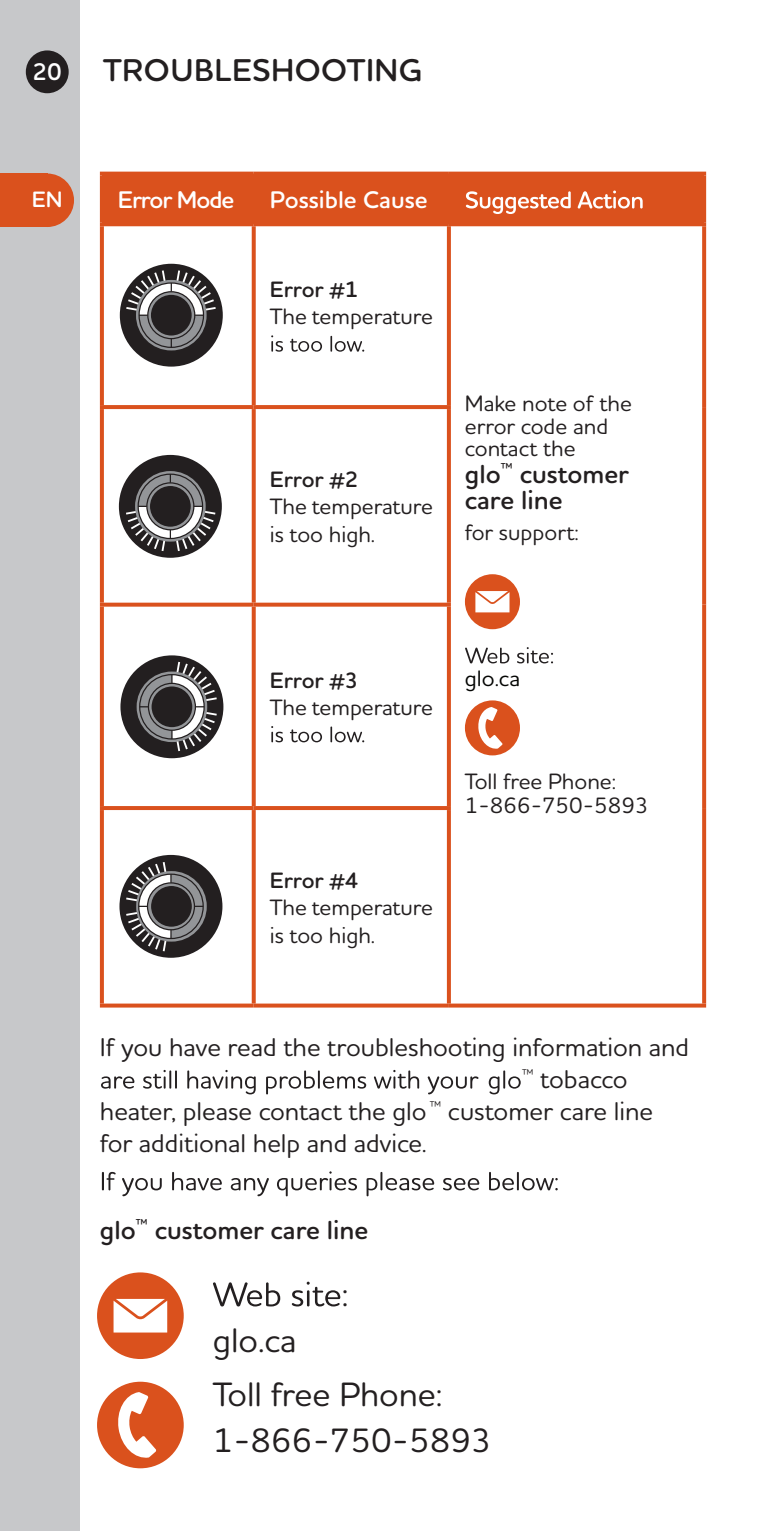
<style>
.page{position:relative;width:772px;height:1531px;background:#fff}
.page>*{position:absolute;margin:0;border:0;box-sizing:border-box;transform-origin:0 0}
.t1{font:500 34.4px/53.6px "Houschka Rounded";color:#231f20}
.t2{font:600 32px "Houschka Rounded";letter-spacing:.015em;color:#231f20}
.t3{font:600 26.4px/26.4px "Houschka Rounded";color:#231f20}
.t4{font:500 26px "Houschka Rounded";color:#231f20}
.t5{font:600 24.4px "Houschka Rounded";color:#fff}
.t6{font:600 24.4px "Houschka Rounded";letter-spacing:-.04em;color:#fff}
.t7{font:500 22.8px/22.8px "Houschka Rounded";color:#231f20}
.t8{font:600 22.8px "Houschka Rounded";color:#231f20}
.t9{font:500 22.8px "Houschka Rounded";color:#040503}
.t10{font:600 22.8px "Houschka Rounded";color:#fff}
</style>
<div class="page">
<hr style="left:100px;top:172px;width:153px;height:4px;background:#da511d">
<hr style="left:100px;top:176px;width:4px;height:46px;background:#da511d">
<hr style="left:253px;top:172px;width:195px;height:4px;background:#da511d">
<hr style="left:448px;top:172px;width:257px;height:4px;background:#da511d">
<hr style="left:701px;top:176px;width:4px;height:46px;background:#da511d">
<hr style="left:100px;top:222px;width:153px;height:4px;background:#da511d">
<svg style="left:100px;top:226px;width:4px;height:179px"></svg>
<hr style="left:253px;top:222px;width:195px;height:4px;background:#da511d">
<svg style="left:251px;top:226px;width:4px;height:179px"></svg>
<hr style="left:448px;top:222px;width:257px;height:4px;background:#da511d">
<svg style="left:446px;top:226px;width:4px;height:179px"></svg>
<svg style="left:701px;top:226px;width:4px;height:181px"></svg>
<svg style="left:100px;top:405px;width:153px;height:4px"></svg>
<svg style="left:100px;top:409px;width:4px;height:194px"></svg>
<svg style="left:253px;top:405px;width:197px;height:4px"></svg>
<svg style="left:251px;top:409px;width:4px;height:194px"></svg>
<svg style="left:446px;top:409px;width:4px;height:194px"></svg>
<svg style="left:702px;top:407px;width:3px;height:198px"></svg>
<svg style="left:100px;top:603px;width:153px;height:4px"></svg>
<svg style="left:100px;top:607px;width:4px;height:199px"></svg>
<svg style="left:253px;top:603px;width:197px;height:4px"></svg>
<svg style="left:251px;top:607px;width:4px;height:199px"></svg>
<svg style="left:446px;top:607px;width:4px;height:199px"></svg>
<svg style="left:702px;top:605px;width:3px;height:203px"></svg>
<hr style="left:100px;top:806px;width:153px;height:4px;background:#da511d">
<svg style="left:100px;top:810px;width:4px;height:193px"></svg>
<hr style="left:253px;top:806px;width:197px;height:4px;background:#da511d">
<svg style="left:251px;top:810px;width:4px;height:193px"></svg>
<svg style="left:446px;top:810px;width:4px;height:193px"></svg>
<svg style="left:702px;top:808px;width:3px;height:195px"></svg>
<svg style="left:100px;top:1003px;width:153px;height:4px"></svg>
<svg style="left:253px;top:1003px;width:195px;height:4px"></svg>
<svg style="left:448px;top:1003px;width:257px;height:4px"></svg>
<div style="left:104px;top:176px;width:597px;height:46px;background:#da511d"></div>
<div style="left:120px;top:264px;width:103px;height:103px;background:#231f20;border-radius:50%"></div>
<svg style="left:124px;top:268px;width:93px;height:82px"></svg>
<svg style="left:271px;top:335px;width:93px;height:17px"></svg>
<div style="left:464px;top:574px;width:55px;height:55px;background:#da511d;border-radius:50%"></div>
<svg style="left:475px;top:591px;width:34px;height:21px"></svg>
<svg style="left:465px;top:647px;width:87px;height:16px"></svg>
<div style="left:464px;top:700px;width:55px;height:55px;background:#da511d;border-radius:50%"></div>
<svg style="left:478px;top:707px;width:24px;height:42px"></svg>
<div style="left:119px;top:455px;width:103px;height:103px;background:#231f20;border-radius:50%"></div>
<svg style="left:124px;top:471px;width:93px;height:82px"></svg>
<div style="left:120px;top:655px;width:103px;height:103px;background:#231f20;border-radius:50%"></div>
<svg style="left:136px;top:660px;width:82px;height:93px"></svg>
<svg style="left:271px;top:726px;width:93px;height:16px"></svg>
<div style="left:119px;top:855px;width:103px;height:103px;background:#231f20;border-radius:50%"></div>
<svg style="left:124px;top:860px;width:82px;height:93px"></svg>
<svg style="left:101px;top:1070px;width:419px;height:24px"></svg>
<svg style="left:102px;top:1171px;width:455px;height:25px"></svg>
<div style="left:97px;top:1272px;width:87px;height:87px;background:#da511d;border-radius:50%"></div>
<svg style="left:113px;top:1299px;width:54px;height:33px;background:#faebe6"></svg>
<div style="left:97px;top:1381px;width:87px;height:87px;background:#da511d;border-radius:50%"></div>
<svg style="left:118px;top:1392px;width:38px;height:66px"></svg>
<svg style="left:213px;top:1281px;width:127px;height:25px"></svg>
<div style="left:0;top:0;width:79px;height:1531px;background:#c7c8ca"></div>
<div style="left:0;top:173px;width:47px;height:54px;background:#da511d"></div>
<div style="left:20px;top:173px;width:54px;height:54px;background:#da511d;border-radius:50%"></div>
<div style="left:26px;top:50px;width:43px;height:43px;background:#231f20;border-radius:50%"></div>
<p class="t5" style="left:32px;top:56px;width:31px">20</p>
<h2 class="t2" style="left:103px;top:49px;width:321px">TROUBLESHOOTING</h2>
<p class="t10" style="left:32px;top:184px;width:33px">EN</p>
<p class="t6" style="left:118px;top:184px;width:118px">Error Mode</p>
<p class="t5" style="left:269px;top:184px;width:159px">Possible Cause</p>
<p class="t8" style="left:269px;top:274px;width:90px">Error #1</p>
<p class="t7" style="left:269px;top:304px;width:165px">The temperature</p>
<p class="t8" style="left:269px;top:465px;width:90px">Error #2</p>
<p class="t7" style="left:269px;top:492px;width:165px;line-height:27.2px">The temperature is too high.</p>
<p class="t7" style="left:464px;top:391px;width:168px">Make note of the error code and contact the</p>
<p class="t3" style="left:464px;top:460px;width:165px">glo<sup>™</sup> customer care line</p>
<p class="t7" style="left:464px;top:520px;width:115px">for support:</p>
<p class="t8" style="left:269px;top:665px;width:90px">Error #3</p>
<p class="t7" style="left:269px;top:695px;width:165px">The temperature</p>
<p class="t8" style="left:269px;top:866px;width:90px">Error #4</p>
<p class="t7" style="left:269px;top:893px;width:165px;line-height:27.2px">The temperature is too high.</p>
<p class="t9" style="left:464px;top:663px;width:57px">glo.ca</p>
<p class="t7" style="left:464px;top:769px;width:185px">Toll free Phone:<br>1-866-750-5893</p>
<p class="t4" style="left:100px;top:1030px;width:590px">If you have read the troubleshooting information and</p>
<p class="t4" style="left:521px;top:1062px;width:107px"><sup>™</sup> tobacco</p>
<p class="t4" style="left:100px;top:1094px;width:554px">heater, please contact the glo <sup>™</sup> customer care line</p>
<p class="t4" style="left:100px;top:1126px;width:328px">for additional help and advice.</p>
<p class="t3" style="left:100px;top:1217px;width:270px">glo<sup>™</sup> customer care line</p>
<h1 class="t1" style="left:341px;top:1266px;width:8px">:</h1>
<h1 class="t1" style="left:212px;top:1312px;width:231px">glo.ca<br>Toll free Phone:</h1>
<h1 class="t1" style="left:212px;top:1412px;width:280px">1-866-750-5893</h1>
</div>
